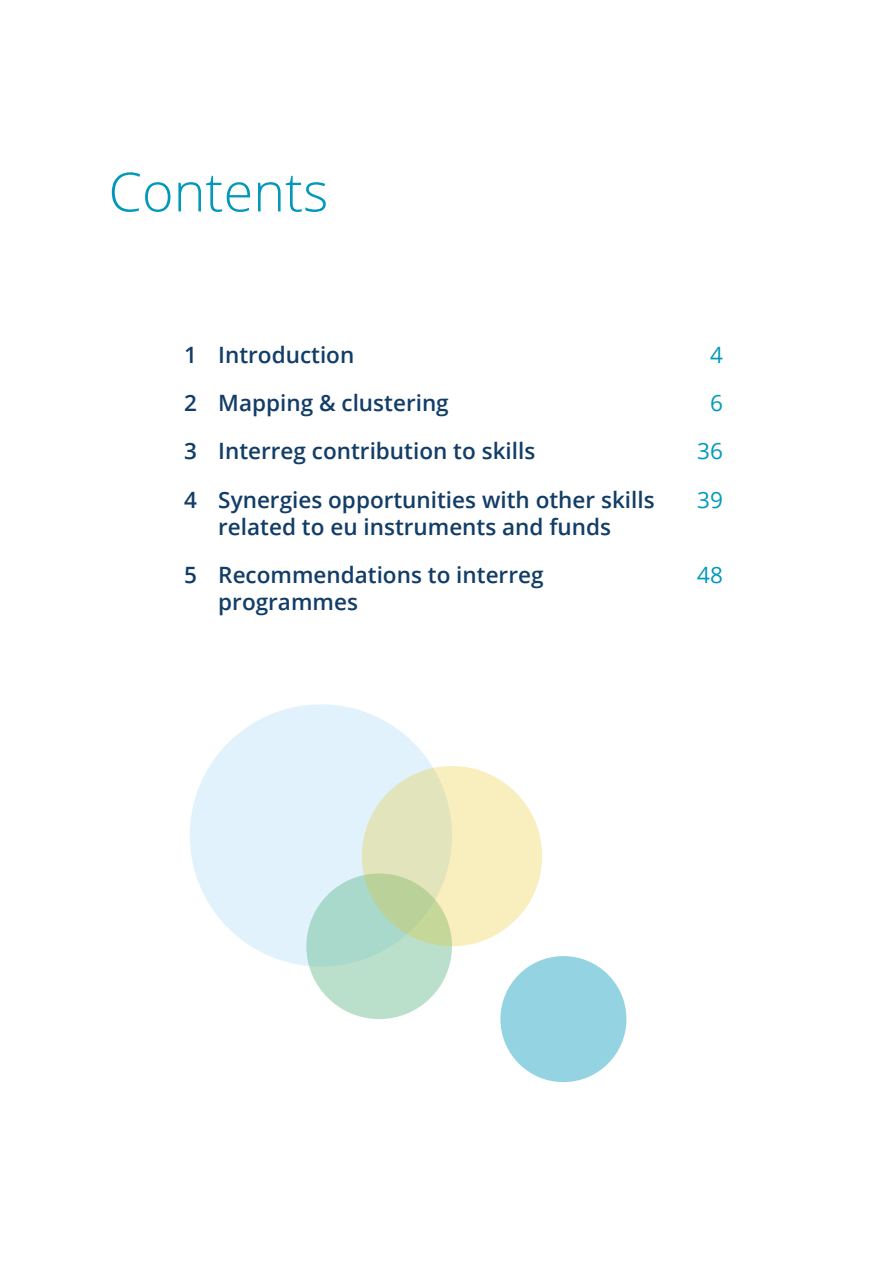
<style>
.page{position:relative;width:893px;height:1263px;background:#fff}
.page>*{position:absolute;margin:0;border:0;box-sizing:border-box;transform-origin:0 0}
.Capítulo{font:300 54px "Open Sans";color:#0099bc}
.Subtítulo_x_x{font:600 22.5px/27px "Open Sans";color:#123d67;text-align:center}
.Subtítulo_x_x-2{font:22.5px "Open Sans";color:#0099bc}
</style>
<div class="page">
<div style="left:190px;top:704px;width:262px;height:262px;background:#e1f2fc;border-radius:50%"></div>
<div style="left:500px;top:956px;width:126px;height:126px;background:#94d4e2;border-radius:50%"></div>
<div style="left:306px;top:873px;width:146px;height:146px;background:linear-gradient(to right,#acdacc,#bde1cc);border-radius:50%"></div>
<svg style="left:362px;top:766px;width:180px;height:180px;background:#e8e6b8"></svg>
<p class="Capítulo" style="left:108px;top:155px;width:221px">Contents</p>
<p class="Subtítulo_x_x" style="left:184px;top:341px;width:172px">1 Introduction</p>
<p class="Subtítulo_x_x" style="left:184px;top:389px;width:266px">2 Mapping &amp; clustering</p>
<p class="Subtítulo_x_x" style="left:184px;top:437px;width:353px">3 Interreg contribution to skills</p>
<p class="Subtítulo_x_x" style="left:184px;top:486px;width:472px">4 Synergies opportunities with other skills related to eu instruments and funds</p>
<p class="Subtítulo_x_x" style="left:218px;top:561px;width:327px;text-align:left;text-indent:-34px">5 Recommendations to interreg programmes</p>
<p class="Subtítulo_x_x-2" style="left:710px;top:339px;width:14px">4</p>
<p class="Subtítulo_x_x-2" style="left:710px;top:388px;width:14px">6</p>
<p class="Subtítulo_x_x-2" style="left:697px;top:436px;width:27px">36</p>
<p class="Subtítulo_x_x-2" style="left:697px;top:484px;width:27px">39</p>
<p class="Subtítulo_x_x-2" style="left:697px;top:559px;width:27px">48</p>
</div>
